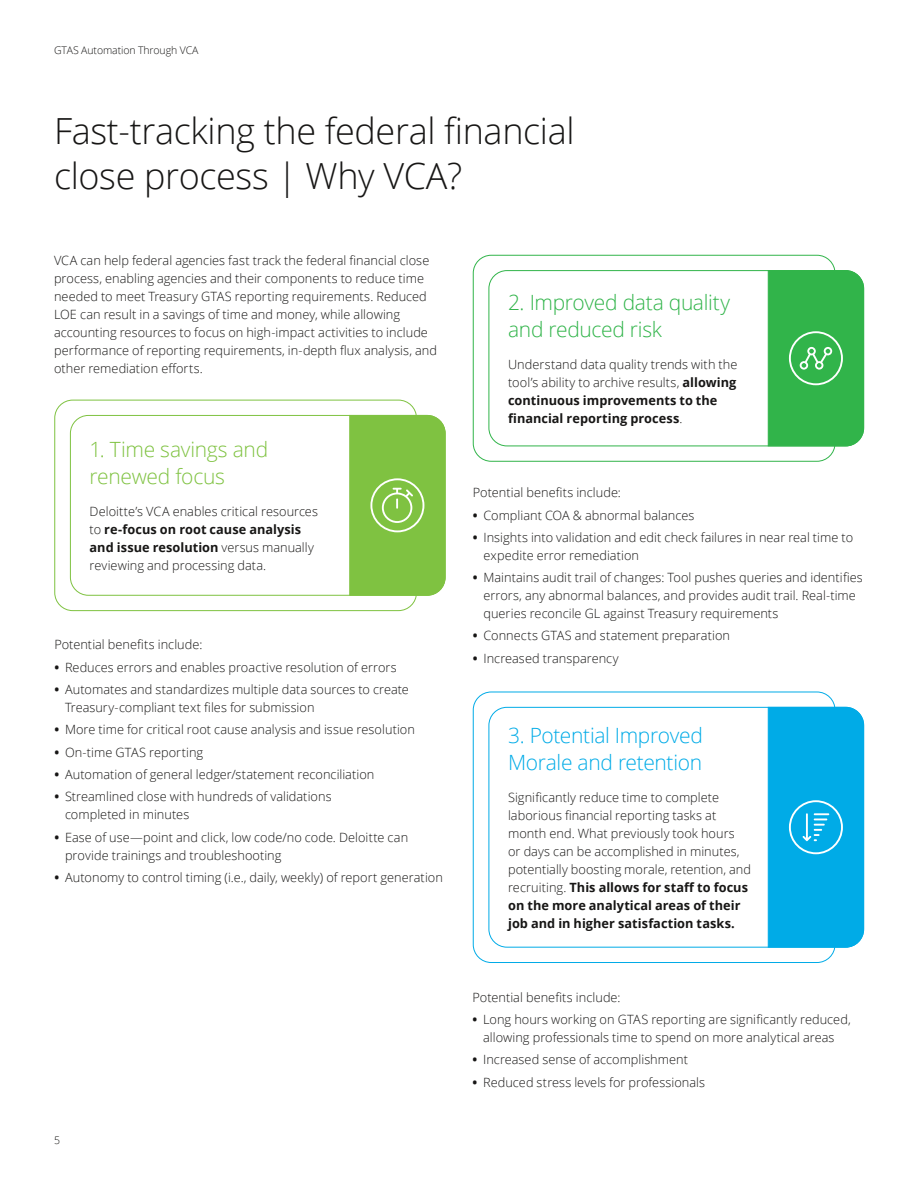
<style>
.page{position:relative;width:918px;height:1188px;background:#fff}
.page>*{position:absolute;margin:0;border:0;box-sizing:border-box;transform-origin:0 0}
.Story_heading_light__24_30pt{font:300 36px/45px "Open Sans";letter-spacing:-.01em;color:#171615}
.Body_copy__8_5_12pt{font:300 21px/27px "Open Sans";letter-spacing:-.015em;color:#00abe7}
.Body_copy__8_5_12pt-2{font:300 21px/27px "Open Sans";letter-spacing:-.015em;color:#31b44a}
.Body_copy__8_5_12pt-3{font:300 21px/27px "Open Sans";letter-spacing:-.015em;color:#7fc241}
.Body_copy__8_5_12pt-4{font:300 12.75px/18px "Open Sans";letter-spacing:.005em;color:#171615}
.t1{font:300 10.5px "Open Sans";letter-spacing:-.01em;color:#171615}
.s1{font-weight:700}
</style>
<div class="page">
<div style="left:54px;top:400px;width:363px;height:211px;border:1px solid #7fc241;border-radius:18px"></div>
<div style="left:70px;top:415px;width:375px;height:181px;border:1px solid #7fc241;border-radius:18px"></div>
<svg style="left:349px;top:415px;width:97px;height:181px;background:#84c449"></svg>
<div style="left:473px;top:255px;width:362px;height:207px;border:1px solid #31b44a;border-radius:18px"></div>
<div style="left:489px;top:270px;width:375px;height:176px;border:1px solid #31b44a;border-radius:18px"></div>
<svg style="left:768px;top:270px;width:96px;height:177px;background:#38b650"></svg>
<div style="left:768px;top:707px;width:96px;height:241px;background:#00abe7"></div>
<p class="t1" style="left:54px;top:43px;width:146px">GTAS Automation Through VCA</p>
<p class="Story_heading_light__24_30pt" style="left:54px;top:107px;width:522px">Fast-tracking the federal financial close process | Why VCA?</p>
<p class="Body_copy__8_5_12pt-4" style="left:54px;top:251px;width:385px">VCA can help federal agencies fast track the federal financial close process, enabling agencies and their components to reduce time needed to meet Treasury GTAS reporting requirements. Reduced LOE can result in a savings of time and money, while allowing accounting resources to focus on high-impact activities to include performance of reporting requirements, in-depth flux analysis, and other remediation efforts.</p>
<p class="Body_copy__8_5_12pt-3" style="left:90px;top:435px;width:180px">1. Time savings and renewed focus</p>
<p class="Body_copy__8_5_12pt-4" style="left:90px;top:502px;width:230px">Deloitte’s VCA enables critical resources to <span class="s1">re-focus on root cause analysis and issue resolution</span> versus manually reviewing and processing data.</p>
<p class="Body_copy__8_5_12pt-4" style="left:54px;top:635px;width:150px">Potential benefits include:</p>
<p class="Body_copy__8_5_12pt-4" style="left:54px;top:658px;width:344px"><span class="s1">•</span> Reduces errors and enables proactive resolution of errors</p>
<p class="Body_copy__8_5_12pt-4" style="left:65px;top:680px;width:345px;text-indent:-11px"><span class="s1">•</span> Automates and standardizes multiple data sources to create<br>Treasury-compliant text files for submission</p>
<p class="Body_copy__8_5_12pt-4" style="left:54px;top:720px;width:362px"><span class="s1">•</span> More time for critical root cause analysis and issue resolution</p>
<p class="Body_copy__8_5_12pt-4" style="left:54px;top:743px;width:150px"><span class="s1">•</span> On-time GTAS reporting</p>
<p class="Body_copy__8_5_12pt-4" style="left:54px;top:765px;width:322px"><span class="s1">•</span> Automation of general ledger/statement reconciliation</p>
<p class="Body_copy__8_5_12pt-4" style="left:65px;top:787px;width:268px;text-indent:-11px"><span class="s1">•</span> Streamlined close with hundreds of validations completed in minutes</p>
<p class="Body_copy__8_5_12pt-4" style="left:65px;top:828px;width:345px;text-indent:-11px"><span class="s1">•</span> Ease of use—point and click, low code/no code. Deloitte can provide trainings and troubleshooting</p>
<p class="Body_copy__8_5_12pt-4" style="left:54px;top:868px;width:390px"><span class="s1">•</span> Autonomy to control timing (i.e., daily, weekly) of report generation</p>
<p class="t1" style="left:54px;top:1133px;width:7px">5</p>
<p class="Body_copy__8_5_12pt-2" style="left:508px;top:288px;width:223px">2. Improved data quality and reduced risk</p>
<p class="Body_copy__8_5_12pt-4" style="left:508px;top:355px;width:231px">Understand data quality trends with the tool’s ability to archive results, <span class="s1">allowing continuous improvements to the financial reporting process</span>.</p>
<p class="Body_copy__8_5_12pt-4" style="left:473px;top:483px;width:150px">Potential benefits include:</p>
<p class="Body_copy__8_5_12pt-4" style="left:473px;top:506px;width:223px"><span class="s1">•</span> Compliant COA &amp; abnormal balances</p>
<p class="Body_copy__8_5_12pt-4" style="left:484px;top:528px;width:371px;text-indent:-11px"><span class="s1">•</span> Insights into validation and edit check failures in near real time to expedite error remediation</p>
<p class="Body_copy__8_5_12pt-4" style="left:484px;top:568px;width:381px;text-indent:-11px"><span class="s1">•</span> Maintains audit trail of changes: Tool pushes queries and identifies errors, any abnormal balances, and provides audit trail. Real-time queries reconcile GL against Treasury requirements</p>
<p class="Body_copy__8_5_12pt-4" style="left:473px;top:626px;width:259px"><span class="s1">•</span> Connects GTAS and statement preparation</p>
<p class="Body_copy__8_5_12pt-4" style="left:473px;top:649px;width:147px"><span class="s1">•</span> Increased transparency</p>
<p class="Body_copy__8_5_12pt" style="left:508px;top:721px;width:196px">3. Potential Improved<br>Morale and retention</p>
<p class="Body_copy__8_5_12pt-4" style="left:508px;top:788px;width:244px">Significantly reduce time to complete laborious financial reporting tasks at month end. What previously took hours<br>or days can be accomplished in minutes, potentially boosting morale, retention, and recruiting. <span class="s1">This allows for staff to focus on the more analytical areas of their job and in higher satisfaction tasks.</span></p>
<p class="Body_copy__8_5_12pt-4" style="left:472px;top:988px;width:150px">Potential benefits include:</p>
<p class="Body_copy__8_5_12pt-4" style="left:472px;top:1010px;width:380px;text-align:center"><span class="s1">•</span> Long hours working on GTAS reporting are significantly reduced, allowing professionals time to spend on more analytical areas</p>
<p class="Body_copy__8_5_12pt-4" style="left:472px;top:1050px;width:217px"><span class="s1">•</span> Increased sense of accomplishment</p>
<p class="Body_copy__8_5_12pt-4" style="left:472px;top:1073px;width:234px"><span class="s1">•</span> Reduced stress levels for professionals</p>
</div>
